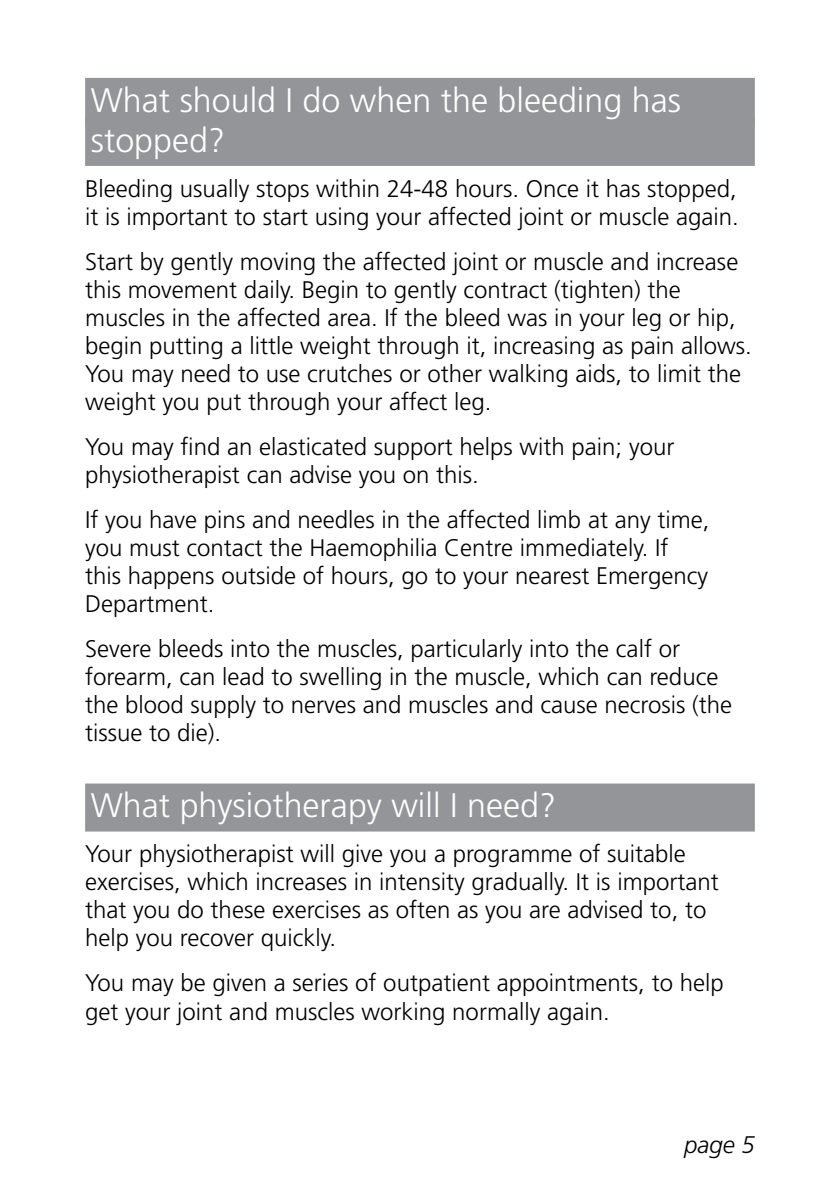
<style>
.page{position:relative;width:840px;height:1191px;background:#fff}
.page>*{position:absolute;margin:0;border:0;box-sizing:border-box;transform-origin:0 0}
.t1{font:300 34px/40px "Frutiger";color:#fff}
.t2{font:300 24px/28px "Frutiger";color:#000}
.t3{font:italic 300 24px "Frutiger";color:#000}
</style>
<div class="page">
<div style="left:85px;top:78px;width:669px;height:48px;background:#939598"></div>
<div style="left:85px;top:118px;width:669px;height:48px;background:#939598"></div>
<div style="left:85px;top:783px;width:669px;height:48px;background:#939598"></div>
<h1 class="t1" style="left:91px;top:80px;width:591px">What should I do when the bleeding has stopped?</h1>
<p class="t2" style="left:85px;top:174px;width:654px">Bleeding usually stops within 24-48 hours. Once it has stopped, it is important to start using your affected joint or muscle again.</p>
<p class="t2" style="left:85px;top:247px;width:667px">Start by gently moving the affected joint or muscle and increase this movement daily. Begin to gently contract (tighten) the muscles in the affected area. If the bleed was in your leg or hip, begin putting a little weight through it, increasing as pain allows.<br>You may need to use crutches or other walking aids, to limit the weight you put through your affect leg.</p>
<p class="t2" style="left:85px;top:432px;width:590px">You may find an elasticated support helps with pain; your physiotherapist can advise you on this.</p>
<p class="t2" style="left:85px;top:505px;width:625px">If you have pins and needles in the affected limb at any time, you must contact the Haemophilia Centre immediately. If this happens outside of hours, go to your nearest Emergency Department.</p>
<p class="t2" style="left:85px;top:634px;width:648px">Severe bleeds into the muscles, particularly into the calf or forearm, can lead to swelling in the muscle, which can reduce the blood supply to nerves and muscles and cause necrosis (the tissue to die).</p>
<h1 class="t1" style="left:91px;top:785px;width:466px">What physiotherapy will I need?</h1>
<p class="t2" style="left:85px;top:840px;width:634px">Your physiotherapist will give you a programme of suitable exercises, which increases in intensity gradually. It is important that you do these exercises as often as you are advised to, to help you recover quickly.</p>
<p class="t2" style="left:85px;top:969px;width:639px">You may be given a series of outpatient appointments, to help get your joint and muscles working normally again.</p>
<p class="t3" style="left:683px;top:1131px;width:72px">page 5</p>
</div>
